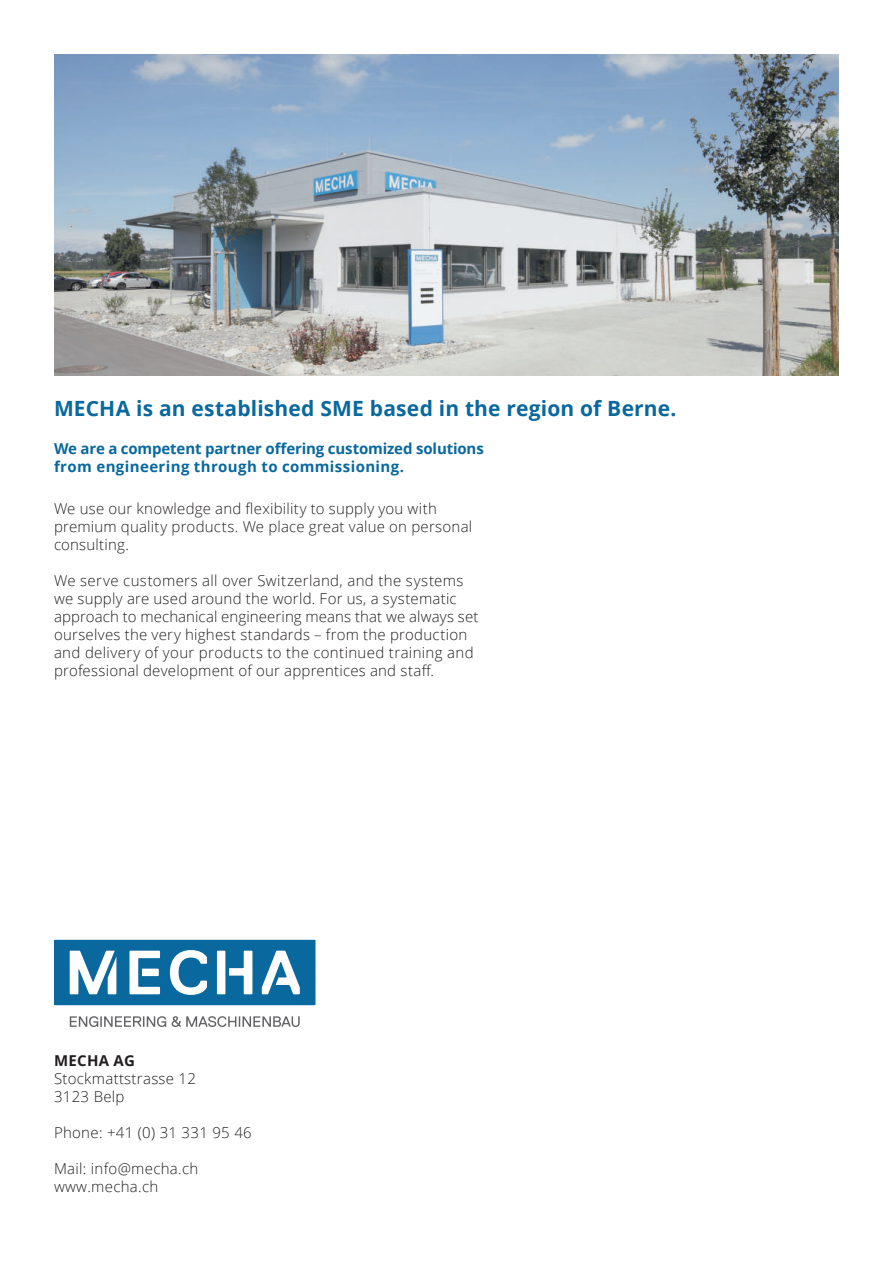
<style>
.page{position:relative;width:893px;height:1263px;background:#fff}
.page>*{position:absolute;margin:0;border:0;box-sizing:border-box;transform-origin:0 0}
.t1{font:700 21px "Open Sans";letter-spacing:.01em;color:#09689d}
.t2{font:300 15px/18px "Open Sans";letter-spacing:.02em;color:#231f20}
.t3{font:700 15px/18px "Open Sans";color:#09689d}
.t4{font:700 15px "Open Sans";letter-spacing:.02em;color:#231f20}
</style>
<div class="page">
<svg style="left:54px;top:940px;width:261px;height:65px"></svg>
<svg style="left:70px;top:1016px;width:96px;height:11px"></svg>
<svg style="left:172px;top:1016px;width:128px;height:11px"></svg>
<img style="left:54px;top:54px;width:785px;height:321px">
<h1 class="t1" style="left:54px;top:393px;width:624px">MECHA is an established SME based in the region of Berne.</h1>
<p class="t3" style="left:54px;top:439px;width:431px">We are a competent partner offering customized solutions from engineering through to commissioning.</p>
<p class="t2" style="left:54px;top:499px;width:420px">We use our knowledge and flexibility to supply you with premium quality products. We place great value on personal consulting.</p>
<p class="t2" style="left:54px;top:571px;width:426px">We serve customers all over Switzerland, and the systems we supply are used around the world. For us, a systematic approach to mechanical engineering means that we always set ourselves the very highest standards – from the production and delivery of your products to the continued training and professional development of our apprentices and staff.</p>
<p class="t4" style="left:54px;top:1050px;width:83px">MECHA AG</p>
<p class="t2" style="left:54px;top:1071px;width:144px">Stockmattstrasse 12<br>3123 Belp</p>
<p class="t2" style="left:54px;top:1123px;width:199px">Phone: +41 (0) 31 331 95 46</p>
<p class="t2" style="left:54px;top:1159px;width:146px">Mail: info@mecha.ch www.mecha.ch</p>
</div>
